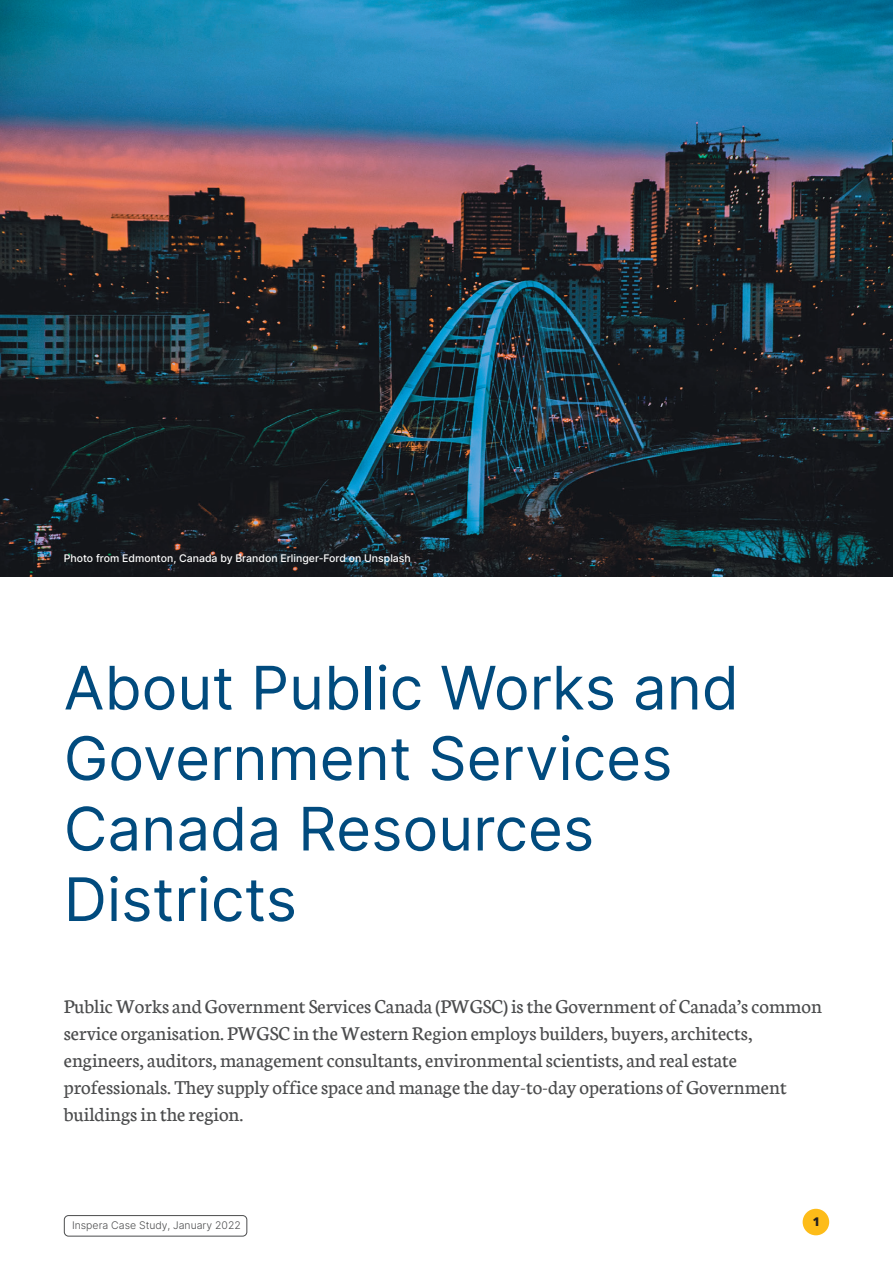
<style>
.page{position:relative;width:893px;height:1263px;background:#fff}
.page>*{position:absolute;margin:0;border:0;box-sizing:border-box;transform-origin:0 0}
.t1{font:60px/70.5px "Inter";color:#014b7e}
.t2{font:21px/27px "Neuton";color:#4b4c4d}
.t3{font:800 12px "Open Sans";color:#231f20}
.t4{font:500 10.5px "Inter";color:#fff}
.t5{font:300 10.5px "Inter";color:#4b4c4d}
</style>
<div class="page">
<div style="left:64px;top:1215px;width:183px;height:21px;border:1px solid #4b4c4d;border-radius:4px"></div>
<div style="left:803px;top:1209px;width:26px;height:26px;background:#fdbc19;border-radius:50%"></div>
<img style="left:0;top:0;width:893px;height:576px">
<p class="t4" style="left:64px;top:550px;width:349px">Photo from Edmonton, Canada by Brandon Erlinger-Ford on Unsplash</p>
<h1 class="t1" style="left:64px;top:651px;width:677px">About Public Works and<br>Government Services<br>Canada Resources<br>Districts</h1>
<p class="t2" style="left:64px;top:993px;width:760px">Public Works and Government Services Canada (PWGSC) is the Government of Canada’s common service organisation. PWGSC in the Western Region employs builders, buyers, architects, engineers, auditors, management consultants, environmental scientists, and real estate professionals. They supply office space and manage the day-to-day operations of Government buildings in the region.</p>
<p class="t5" style="left:72px;top:1218px;width:170px">Inspera Case Study, January 2022</p>
<p class="t3" style="left:813px;top:1212px;width:9px">1</p>
</div>
